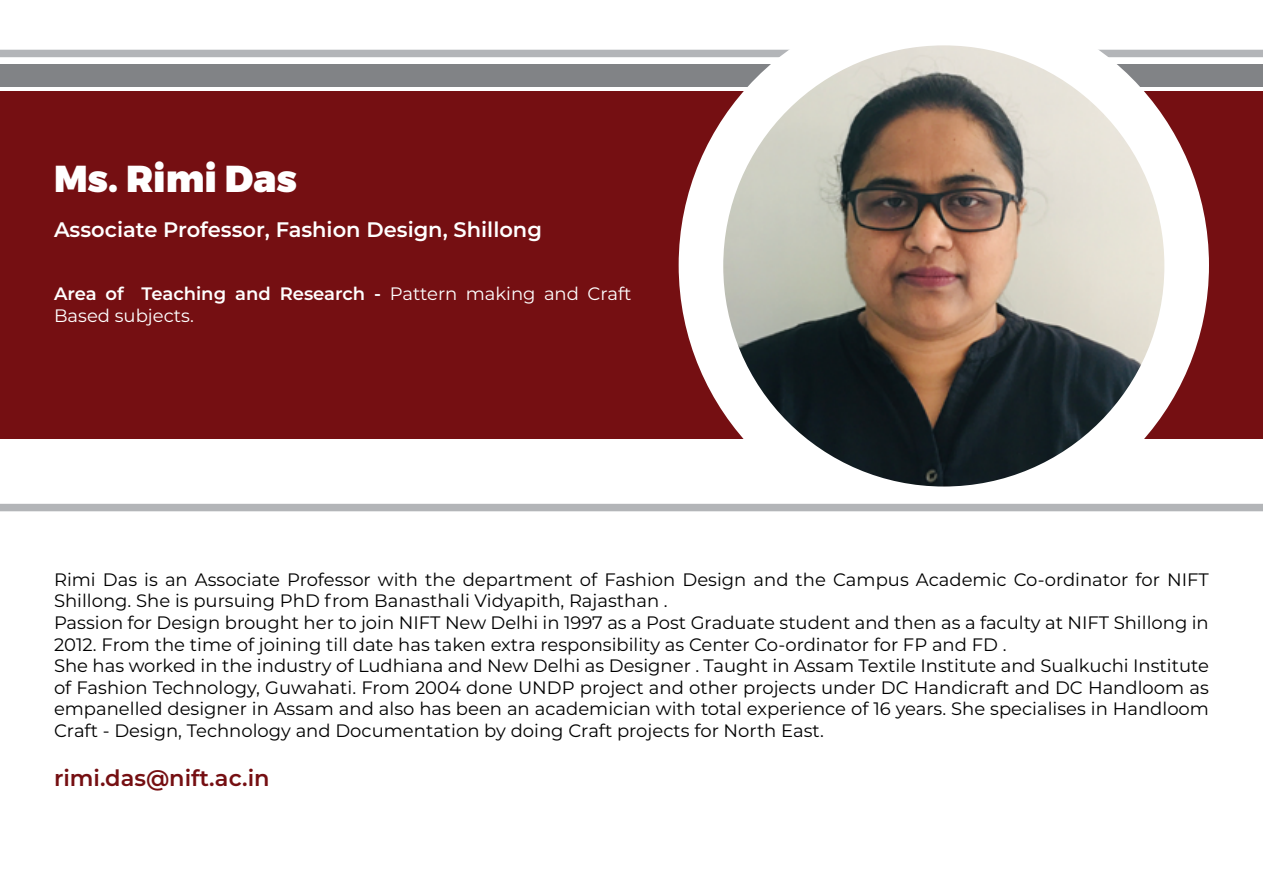
<style>
.page{position:relative;width:1263px;height:893px;background:#fff}
.page>*{position:absolute;margin:0;border:0;box-sizing:border-box;transform-origin:0 0}
.t1{font:900 37.5px "Montserrat";color:#fff}
.t2{font:600 22.5px "Montserrat";color:#750f12}
.t3{font:600 21px "Montserrat";color:#fff}
.t4{font:18px/21.6px "Montserrat";color:#000}
.t5{font:18px/21.6px "Montserrat";color:#fff}
.s1{font-weight:600}
</style>
<div class="page">
<div style="left:0;top:50px;width:1263px;height:7px;background:#b3b5b8"></div>
<div style="left:0;top:91px;width:1263px;height:348px;background:#750f12"></div>
<div style="left:0;top:64px;width:1263px;height:22px;background:#818386"></div>
<div style="left:679px;top:0;width:530px;height:530px;background:#fff;border-radius:50%"></div>
<div style="left:0;top:504px;width:1263px;height:7px;background:#b3b5b8"></div>
<img style="left:723px;top:45px;width:441px;height:441px;border-radius:221px">
<h1 class="t1" style="left:54px;top:156px;width:245px">Ms. Rimi Das</h1>
<p class="t3" style="left:54px;top:215px;width:489px">Associate Professor, Fashion Design, Shillong</p>
<p class="t5" style="left:54px;top:282px;width:579px"><span class="s1">Area of Teaching and Research -</span> Pattern making and Craft<br>Based subjects.</p>
<p class="t4" style="left:54px;top:568px;width:1156px">Rimi Das is an Associate Professor with the department of Fashion Design and the Campus Academic Co-ordinator for NIFT Shillong. She is pursuing PhD from Banasthali Vidyapith, Rajasthan .<br>Passion for Design brought her to join NIFT New Delhi in 1997 as a Post Graduate student and then as a faculty at NIFT Shillong in 2012. From the time of joining till date has taken extra responsibility as Center Co-ordinator for FP and FD .<br>She has worked in the industry of Ludhiana and New Delhi as Designer . Taught in Assam Textile Institute and Sualkuchi Institute of Fashion Technology, Guwahati. From 2004 done UNDP project and other projects under DC Handicraft and DC Handloom as empanelled designer in Assam and also has been an academician with total experience of 16 years. She specialises in Handloom Craft - Design, Technology and Documentation by doing Craft projects for North East.</p>
<p class="t2" style="left:54px;top:762px;width:217px">rimi.das@nift.ac.in</p>
</div>
